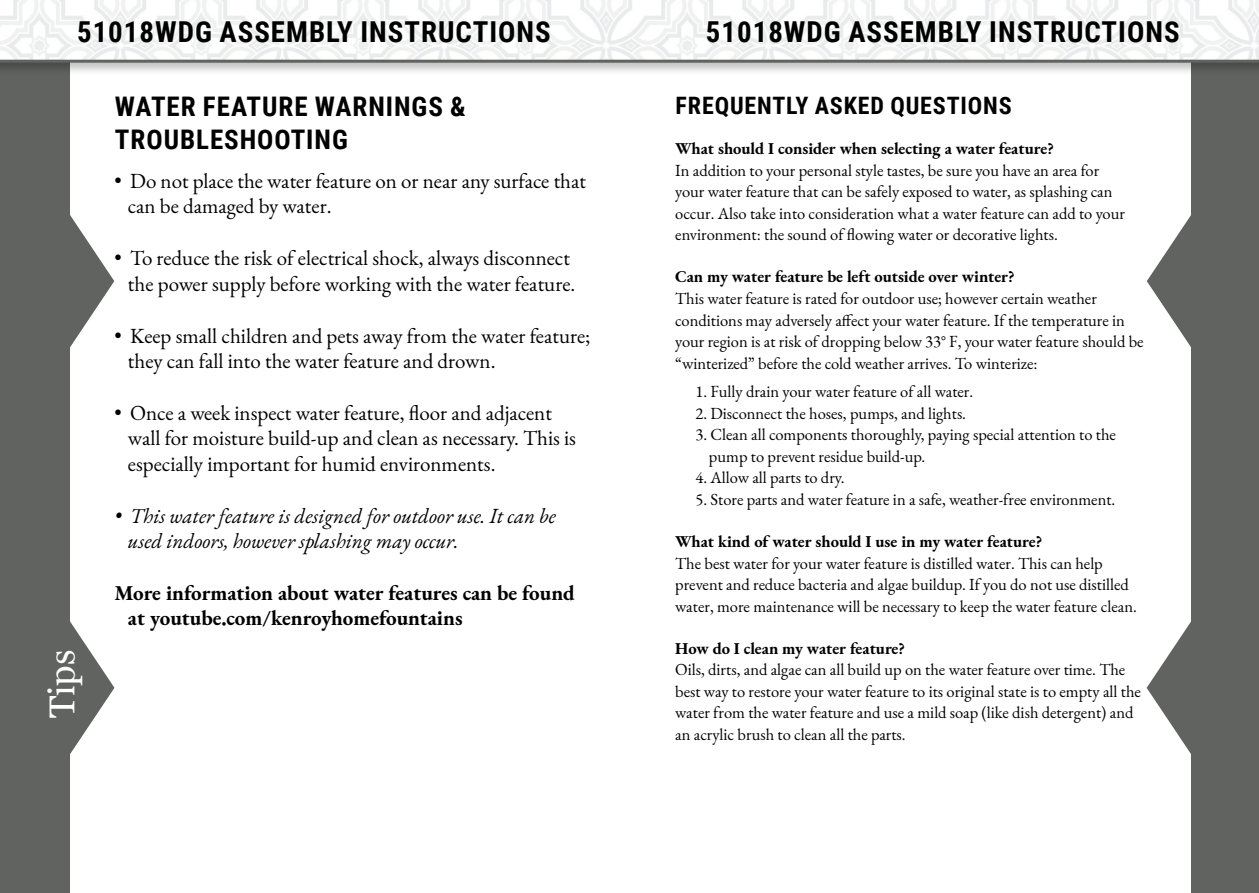
<style>
.page{position:relative;width:1259px;height:893px;background:#fff}
.page>*{position:absolute;margin:0;border:0;box-sizing:border-box;transform-origin:0 0}
.t1{font:36px "Georgia";color:#fff}
.t2{font:700 28.8px "Roboto Condensed";letter-spacing:.035em;color:#000}
.t3{font:700 27px "Roboto Condensed";letter-spacing:.035em;color:#000}
.t4{font:700 24px "Roboto Condensed";letter-spacing:.035em;color:#000}
.t5{font:21px/25.2px "EB Garamond";color:#000}
.t6{font:italic 21px/25.2px "EB Garamond";color:#000}
.t7{font:700 21px/25.2px "EB Garamond";color:#000}
.t8{font:16.5px/21.6px "EB Garamond";color:#000}
.t9{font:700 16.5px "EB Garamond";color:#000}
</style>
<div class="page">
<div style="left:1191px;top:0;width:68px;height:893px;background:#616360"></div>
<svg style="left:1147px;top:215px;width:44px;height:132px"></svg>
<svg style="left:1146px;top:621px;width:45px;height:133px"></svg>
<div style="left:0;top:0;width:70px;height:893px;background:#616360"></div>
<svg style="left:70px;top:215px;width:44px;height:132px"></svg>
<svg style="left:70px;top:621px;width:44px;height:133px"></svg>
<div style="left:0;top:0;width:1259px;height:76px;background:#000;opacity:.26"></div>
<svg style="left:0;top:0;width:1259px;height:64px"></svg>
<h2 class="t2" style="left:77px;top:11px;width:412px">51018WDG ASSEMBLY INSTRUCTION</h2>
<h2 class="t2" style="left:535px;top:11px;width:17px">S</h2>
<h2 class="t2" style="left:706px;top:11px;width:412px">51018WDG ASSEMBLY INSTRUCTION</h2>
<h2 class="t2" style="left:1164px;top:11px;width:17px">S</h2>
<h1 class="t1" style="left:40px;top:718px;width:70px;rotate:-90deg">Tips</h1>
<h3 class="t3" style="left:115px;top:88px;width:217px">WATER FEATURE WARNING</h3>
<h3 class="t3" style="left:428px;top:88px;width:39px">S &amp;</h3>
<h3 class="t3" style="left:115px;top:120px;width:32px">TROUBL</h3>
<h3 class="t3" style="left:210px;top:120px;width:46px">ESHOOTING</h3>
<p class="t5" style="left:128px;top:168px;width:459px;text-indent:-14px">• Do not place the water feature on or near any surface that can be damaged by water.</p>
<p class="t5" style="left:114px;top:246px;width:462px;text-align:right">• To reduce the risk of electrical shock, always disconnect the power supply before working with the water feature.</p>
<p class="t5" style="left:128px;top:323px;width:464px;text-indent:-14px">• Keep small children and pets away from the water feature; they can fall into the water feature and drown.</p>
<p class="t5" style="left:128px;top:401px;width:449px;text-indent:-14px">• Once a week inspect water feature, floor and adjacent wall for moisture build-up and clean as necessary. This is especially important for humid environments.</p>
<p class="t6" style="left:128px;top:503px;width:429px;text-indent:-14px">• This water feature is designed for outdoor use. It can be used indoors, however splashing may occur.</p>
<p class="t7" style="left:128px;top:580px;width:448px;text-indent:-14px">More information about water features can be found at youtube.com/kenroyhomefountains</p>
<h3 class="t4" style="left:675px;top:89px;width:285px">FREQUENTLY ASKED QUESTION</h3>
<h3 class="t4" style="left:998px;top:89px;width:14px">S</h3>
<p class="t9" style="left:675px;top:137px;width:380px">What should I consider when selecting a water feature?</p>
<p class="t8" style="left:675px;top:159px;width:451px">In addition to your personal style tastes, be sure you have an area for your water feature that can be safely exposed to water, as splashing can occur. Also take into consideration what a water feature can add to your environment: the sound of flowing water or decorative lights.</p>
<p class="t9" style="left:675px;top:265px;width:341px">Can my water feature be left outside over winter?</p>
<p class="t8" style="left:675px;top:288px;width:470px">This water feature is rated for outdoor use; however certain weather conditions may adversely affect your water feature. If the temperature in your region is at risk of dropping below 33° F, your water feature should be “winterized” before the cold weather arrives. To winterize:</p>
<p class="t8" style="left:695px;top:381px;width:279px">1. Fully drain your water feature of all water.</p>
<p class="t8" style="left:695px;top:402px;width:272px">2. Disconnect the hoses, pumps, and lights.</p>
<p class="t8" style="left:709px;top:424px;width:408px;text-indent:-13px">3. Clean all components thoroughly, paying special attention to the pump to prevent residue build-up.</p>
<p class="t8" style="left:695px;top:467px;width:151px">4. Allow all parts to dry.</p>
<p class="t8" style="left:695px;top:489px;width:421px">5. Store parts and water feature in a safe, weather-free environment.</p>
<p class="t9" style="left:675px;top:530px;width:368px">What kind of water should I use in my water feature?</p>
<p class="t8" style="left:675px;top:552px;width:463px">The best water for your water feature is distilled water. This can help prevent and reduce bacteria and algae buildup. If you do not use distilled water, more maintenance will be necessary to keep the water feature clean.</p>
<p class="t9" style="left:675px;top:636px;width:231px">How do I clean my water feature?</p>
<p class="t8" style="left:675px;top:659px;width:467px">Oils, dirts, and algae can all build up on the water feature over time. The best way to restore your water feature to its original state is to empty all the water from the water feature and use a mild soap (like dish detergent) and an acrylic brush to clean all the parts.</p>
</div>
